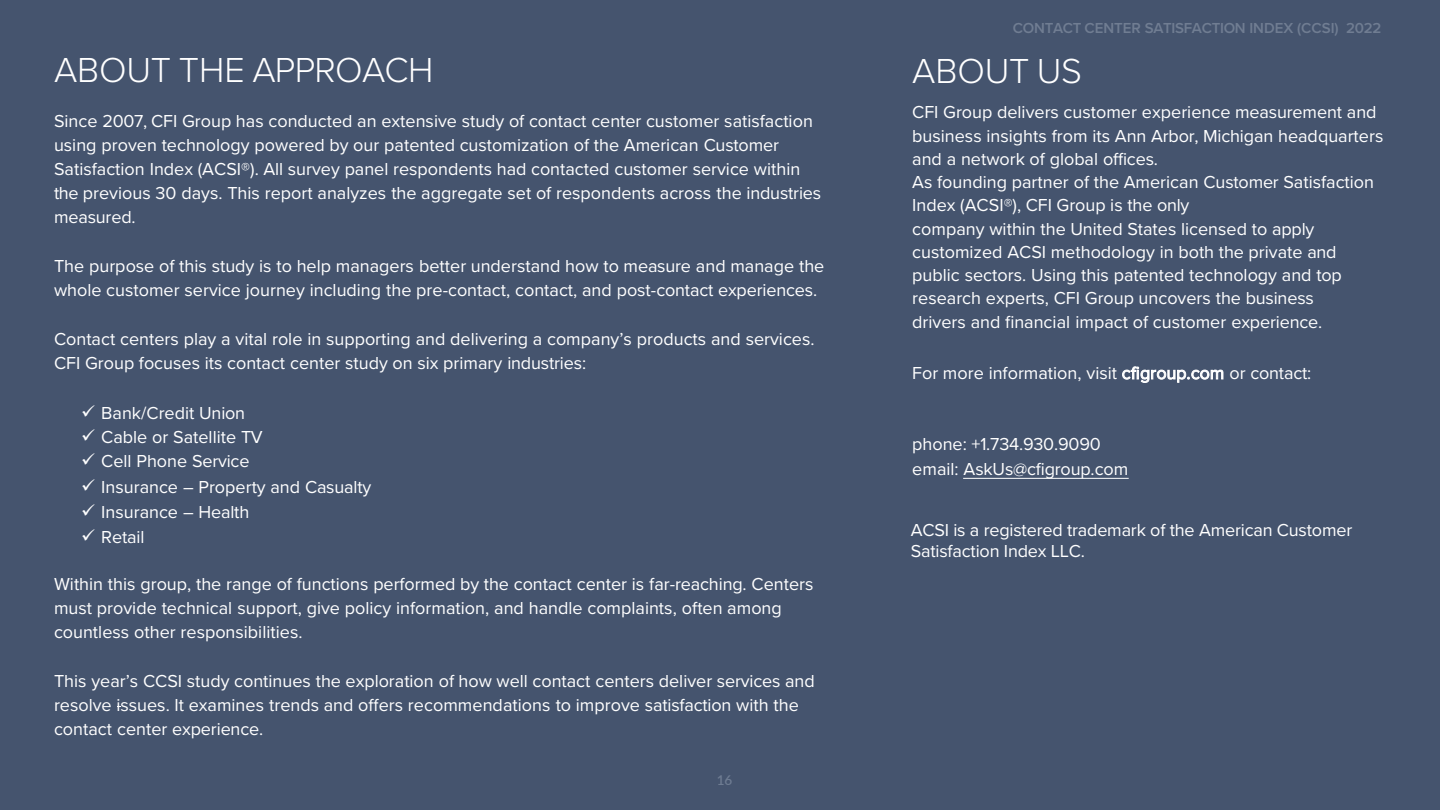
<style>
.page{position:relative;width:1440px;height:810px;background:#45546e}
.page>*{position:absolute;margin:0;border:0;box-sizing:border-box;transform-origin:0 0}
.t1{font:300 36px "Proxima Nova";letter-spacing:-.005em;color:#fff}
.t2{font:18px/24px "Proxima Nova";color:#fff}
.t3{font:600 15px "Proxima Nova";letter-spacing:-.015em;color:#707d92}
.t4{font:600 13.5px "Lato";color:#6e7c92}
</style>
<div class="page">
<svg style="left:963px;top:478px;width:166px;height:1px"></svg>
<p class="t1" style="left:54px;top:43px;width:381px">ABOUT THE APPROACH</p>
<p class="t2" style="left:54px;top:109px;width:769px">Since 2007, CFI Group has conducted an extensive study of contact center customer satisfaction using proven technology powered by our patented customization of the American Customer Satisfaction Index (ACSI®). All survey panel respondents had contacted customer service within the previous 30 days. This report analyzes the aggregate set of respondents across the industries measured.</p>
<p class="t2" style="left:54px;top:253px;width:772px">The purpose of this study is to help managers better understand how to measure and manage the whole customer service journey including the pre-contact, contact, and post-contact experiences.</p>
<p class="t2" style="left:54px;top:327px;width:762px">Contact centers play a vital role in supporting and delivering a company’s products and services.<br>CFI Group focuses its contact center study on six primary industries:</p>
<p class="t2" style="left:81px;top:400px;width:166px">✓ Bank/Credit Union</p>
<p class="t2" style="left:81px;top:424px;width:183px">✓ Cable or Satellite TV</p>
<p class="t2" style="left:81px;top:448px;width:170px">✓ Cell Phone Service</p>
<p class="t2" style="left:81px;top:475px;width:292px">✓ Insurance – Property and Casualty</p>
<p class="t2" style="left:81px;top:499px;width:170px">✓ Insurance – Health</p>
<p class="t2" style="left:81px;top:524px;width:65px">✓ Retail</p>
<p class="t2" style="left:54px;top:571px;width:761px">Within this group, the range of functions performed by the contact center is far-reaching. Centers must provide technical support, give policy information, and handle complaints, often among countless other responsibilities.</p>
<p class="t2" style="left:54px;top:668px;width:762px">This year’s CCSI study continues the exploration of how well contact centers deliver services and resolve issues. It examines trends and offers recommendations to improve satisfaction with the contact center experience.</p>
<p class="t4" style="left:717px;top:770px;width:17px">16</p>
<p class="t3" style="left:1013px;top:17px;width:370px">CONTACT CENTER SATISFACTION INDEX (CCSI) 2022</p>
<p class="t1" style="left:912px;top:44px;width:171px">ABOUT US</p>
<p class="t2" style="left:912px;top:100px;width:473px;line-height:23.2px">CFI Group delivers customer experience measurement and business insights from its Ann Arbor, Michigan headquarters and a network of global offices.<br>As founding partner of the American Customer Satisfaction Index (ACSI®), CFI Group is the only<br>company within the United States licensed to apply customized ACSI methodology in both the private and public sectors. Using this patented technology and top research experts, CFI Group uncovers the business<br>drivers and financial impact of customer experience.</p>
<p class="t2" style="left:912px;top:360px;width:401px">For more information, visit cfigroup.com or contact:</p>
<p class="t2" style="left:912px;top:431px;width:217px;line-height:24.6px">phone: +1.734.930.9090 email: AskUs@cfigroup.com</p>
<p class="t2" style="left:911px;top:518px;width:443px;line-height:21.6px">ACSI is a registered trademark of the American Customer<br>Satisfaction Index LLC.</p>
</div>
